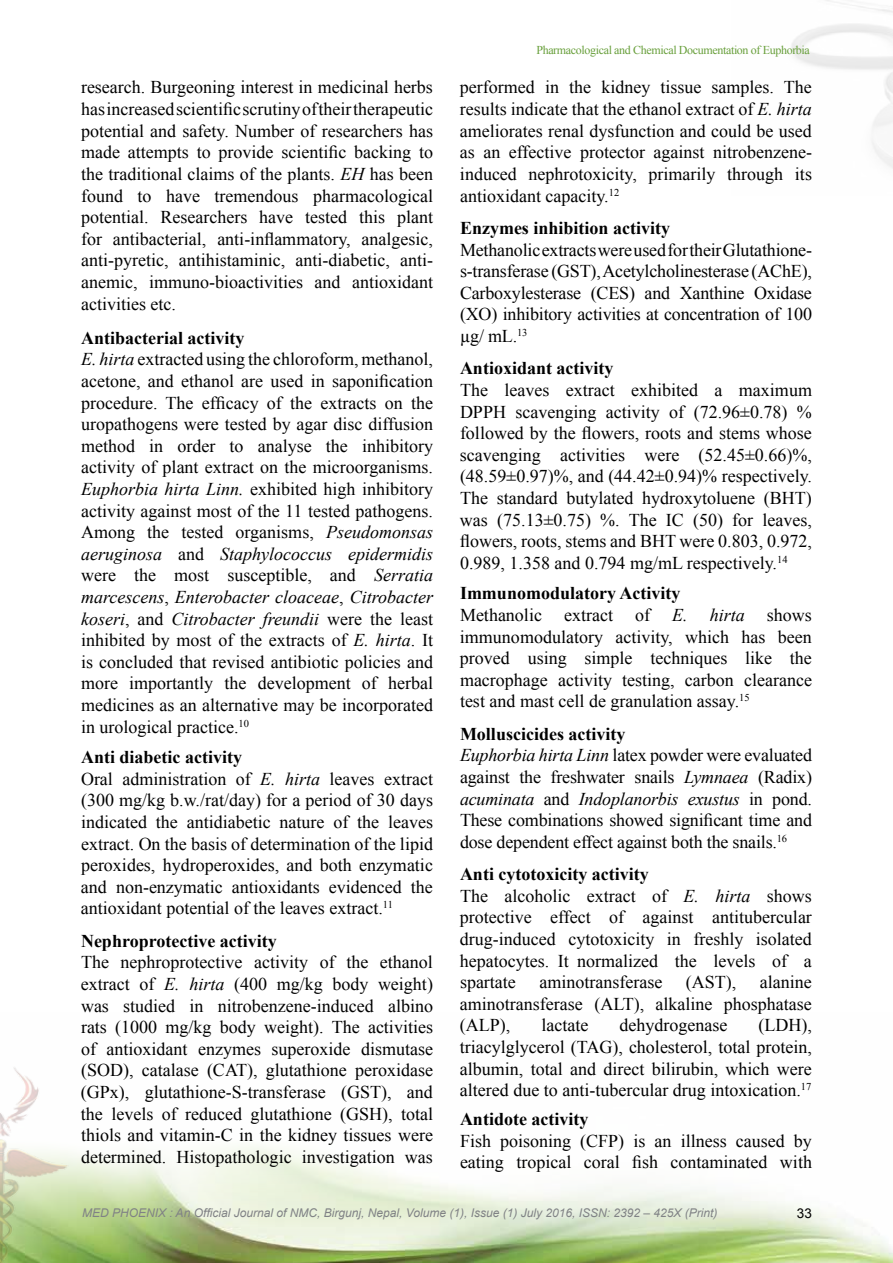
<style>
.page{position:relative;width:893px;height:1263px;background:#fff}
.page>*{position:absolute;margin:0;border:0;box-sizing:border-box;transform-origin:0 0}
.t1{font:18px/21.6px "Times New Roman";color:#000;text-align:justify}
.t2{font:700 18px "Times New Roman";color:#000}
.t3{font:13.5px "Arial";color:#000}
.t4{font:italic 12px "Arial";color:#808285}
.t5{font:12px "Times New Roman";letter-spacing:-.03em;color:#689f3b}
.s1{font-style:italic}
.s2{font-weight:700}
</style>
<div class="page">
<img style="left:100px;top:1145px;width:793px;height:118px">
<img style="left:0;top:1067px;width:100px;height:196px">
<p class="t1" style="left:81px;top:76px;width:354px">research. Burgeoning interest in medicinal herbs hasincreasedscientificscrutinyoftheirtherapeutic potential and safety. Number of researchers has made attempts to provide scientific backing to the traditional claims of the plants. <span class="s1">EH</span> has been found to have tremendous pharmacological potential. Researchers have tested this plant for antibacterial, anti-inflammatory, analgesic, anti-pyretic, antihistaminic, anti-diabetic, anti&shy;anemic, immuno-bioactivities and antioxidant activities etc.</p>
<p class="t1" style="left:81px;top:327px;width:354px;text-align:left"><span class="s2">Antibacterial activity<br></span><span class="s1">E. hirta</span> extracted using the chloroform, methanol, acetone, and ethanol are used in saponification procedure. The efficacy of the extracts on the uropathogens were tested by agar disc diffusion method in order to analyse the inhibitory activity of plant extract on the microorganisms.<br><span class="s1">Euphorbia hirta Linn.</span> exhibited high inhibitory activity against most of the 11 tested pathogens.<br>Among the tested organisms, <span class="s1">Pseudomonsas aeruginosa</span> and <span class="s1">Staphylococcus epidermidis </span>were the most susceptible, and <span class="s1">Serratia marcescens</span>, <span class="s1">Enterobacter cloaceae</span>, <span class="s1">Citrobacter koseri</span>, and <span class="s1">Citrobacter freundii</span> were the least inhibited by most of the extracts of <span class="s1">E. hirta</span>. It is concluded that revised antibiotic policies and more importantly the development of herbal medicines as an alternative may be incorporated in urological practice.<sup>10</sup></p>
<p class="t1" style="left:81px;top:746px;width:354px;text-align:left"><span class="s2">Anti diabetic activity<br></span>Oral administration of <span class="s1">E. hirta</span> leaves extract (300 mg/kg b.w./rat/day) for a period of 30 days indicated the antidiabetic nature of the leaves extract. On the basis of determination of the lipid peroxides, hydroperoxides, and both enzymatic and non-enzymatic antioxidants evidenced the antioxidant potential of the leaves extract.<sup>11</sup></p>
<p class="t2" style="left:81px;top:928px;width:197px">Nephroprotective activity</p>
<p class="t1" style="left:81px;top:951px;width:353px">The nephroprotective activity of the ethanol extract of <span class="s1">E. hirta</span> (400 mg/kg body weight) was studied in nitrobenzene-induced albino rats (1000 mg/kg body weight). The activities of antioxidant enzymes superoxide dismutase (SOD), catalase (CAT), glutathione peroxidase (GPx), glutathione-S-transferase (GST), and the levels of reduced glutathione (GSH), total thiols and vitamin-C in the kidney tissues were determined. Histopathologic investigation was</p>
<p class="t5" style="left:536px;top:42px;width:275px">Pharmacological and Chemical Documentation of Euphorbia</p>
<p class="t1" style="left:460px;top:76px;width:354px">performed in the kidney tissue samples. The results indicate that the ethanol extract of <span class="s1">E. hirta </span>ameliorates renal dysfunction and could be used as an effective protector against nitrobenzene&shy;induced nephrotoxicity, primarily through its antioxidant capacity.<sup>12</sup></p>
<p class="t2" style="left:460px;top:215px;width:212px">Enzymes inhibition activity</p>
<p class="t1" style="left:460px;top:238px;width:353px">MethanolicextractswereusedfortheirGlutathione&shy;s-transferase (GST),Acetylcholinesterase (AChE), Carboxylesterase (CES) and Xanthine Oxidase (XO) inhibitory activities at concentration of 100 µg/ mL.<sup>13</sup></p>
<p class="t2" style="left:460px;top:356px;width:155px">Antioxidant activity</p>
<p class="t1" style="left:460px;top:379px;width:353px">The leaves extract exhibited a maximum DPPH scavenging activity of (72.96±0.78) % followed by the flowers, roots and stems whose scavenging activities were (52.45±0.66)%, (48.59±0.97)%, and (44.42±0.94)% respectively.<br>The standard butylated hydroxytoluene (BHT) was (75.13±0.75) %. The IC (50) for leaves, flowers, roots, stems and BHT were 0.803, 0.972, 0.989, 1.358 and 0.794 mg/mL respectively.<sup>14</sup></p>
<p class="t1" style="left:460px;top:582px;width:353px;text-align:left"><span class="s2">Immunomodulatory Activity<br></span>Methanolic extract of <span class="s1">E. hirta</span> shows immunomodulatory activity, which has been proved using simple techniques like the macrophage activity testing, carbon clearance test and mast cell de granulation assay.<sup>15</sup></p>
<p class="t1" style="left:460px;top:723px;width:353px;text-align:left"><span class="s2">Molluscicides activity<br></span><span class="s1">Euphorbia hirta Linn</span> latex powder were evaluated against the freshwater snails <span class="s1">Lymnaea</span> (Radix) <span class="s1">acuminata</span> and <span class="s1">Indoplanorbis exustus</span> in pond.<br>These combinations showed significant time and dose dependent effect against both the snails.<sup>16</sup></p>
<p class="t1" style="left:460px;top:863px;width:353px;text-align:left"><span class="s2">Anti cytotoxicity activity<br></span>The alcoholic extract of <span class="s1">E. hirta</span> shows protective effect of against antitubercular drug-induced cytotoxicity in freshly isolated hepatocytes. It normalized the levels of a spartate</p>
<p class="t1" style="left:460px;top:971px;width:353px;text-indent:300px">alanine aminotransferase (ALT), alkaline phosphatase (ALP),</p>
<p class="t1" style="left:539px;top:971px;width:124px">aminotransferase</p>
<p class="t1" style="left:686px;top:971px;width:52px">(AST),</p>
<p class="t1" style="left:460px;top:1014px;width:353px;text-indent:298px">(LDH), triacylglycerol (TAG), cholesterol, total protein, albumin, total and direct bilirubin, which were altered due to anti-tubercular drug intoxication.<sup>17</sup></p>
<p class="t2" style="left:460px;top:1106px;width:130px">Antidote activity</p>
<p class="t1" style="left:460px;top:1129px;width:353px">Fish poisoning (CFP) is an illness caused by eating tropical coral fish contaminated with</p>
<p class="t1" style="left:541px;top:1014px;width:48px">lactate</p>
<p class="t1" style="left:619px;top:1014px;width:109px">dehydrogenase</p>
<p class="t4" style="left:82px;top:1205px;width:637px">MED PHoenix : An Official Journal of NMC, Birgunj, Nepal, Volume (1), Issue (1) July 2016, ISSN: 2392 – 425X (Print)</p>
<p class="t3" style="left:797px;top:1205px;width:17px">33</p>
</div>
